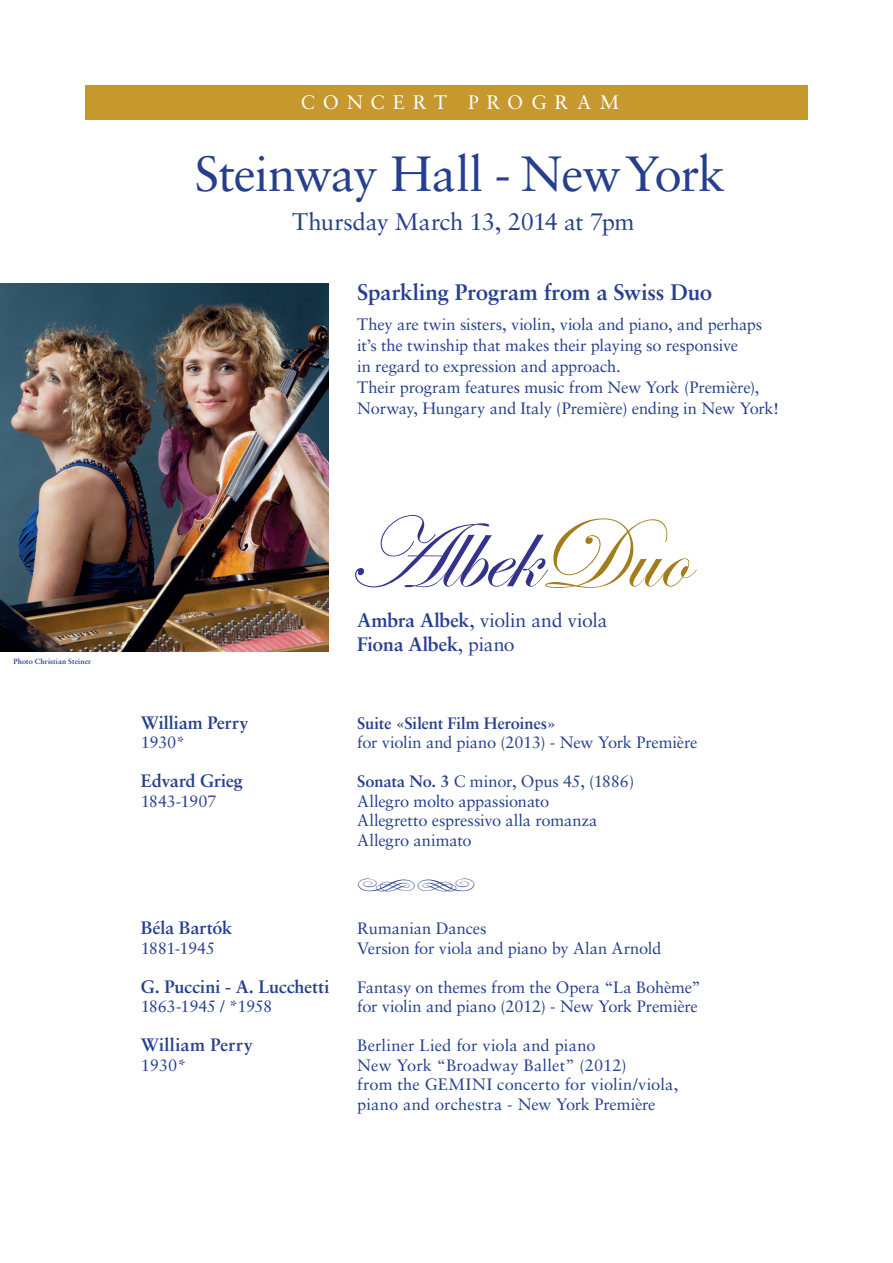
<style>
.page{position:relative;width:893px;height:1263px;background:#fff}
.page>*{position:absolute;margin:0;border:0;box-sizing:border-box;transform-origin:0 0}
.t1{font:49.5px "Sabon LT Std";letter-spacing:-.02em;color:#253f8e}
.t2{font:29.25px "Nymphette";color:#253f8e;scale:1.33 1}
.t3{font:24px "Sabon LT Std";letter-spacing:-.02em;color:#253f8e}
.t4{font:700 22.5px "Sabon LT Std";letter-spacing:-.01em;color:#253f8e}
.t5{font:19.5px "Sabon LT Std";letter-spacing:-.01em;color:#253f8e}
.t6{font:700 19.5px "Sabon LT Std";letter-spacing:-.015em;color:#253f8e}
.t7{font:19.5px "Sabon LT Std";letter-spacing:.405em;color:#fff}
.t8{font:700 18px "Sabon LT Std";color:#253f8e}
.t9{font:700 18px "Sabon LT Std";letter-spacing:.025em;color:#253f8e}
.t10{font:16.5px/21px "Sabon LT Std";letter-spacing:-.005em;color:#253f8e}
.t11{font:700 16.5px "Sabon LT Std";letter-spacing:-.01em;color:#253f8e}
.t12{font:16.5px "Sabon LT Std";letter-spacing:-.025em;color:#253f8e}
.t13{font:16.5px "Sabon LT Std";letter-spacing:-.03em;color:#253f8e}
.t14{font:700 7.5px "Sabon LT Std";letter-spacing:.015em;color:#253f8e}
.s1{font-weight:700}
.s2{font-weight:400}
</style>
<div class="page">
<div style="left:85px;top:85px;width:723px;height:34px;background:#c6982e"></div>
<img style="left:0;top:284px;width:329px;height:367px">
<svg style="left:355px;top:515px;width:342px;height:73px"></svg>
<p class="t7" style="left:301px;top:90px;width:320px">CONCERT PROGRAM</p>
<p class="t1" style="left:195px;top:145px;width:532px">Steinway Hall - New York</p>
<p class="t3" style="left:292px;top:208px;width:344px">Thursday March 13, 2014 at 7pm</p>
<p class="t4" style="left:357px;top:278px;width:357px">Sparkling Program from a Swiss Duo</p>
<p class="t10" style="left:357px;top:313px;width:407px">They are twin sisters, violin, viola and piano, and perhaps it’s the twinship that makes their playing so responsive</p>
<p class="t10" style="left:357px;top:355px;width:423px">in regard to expression and approach.<br>Their program features music from New York (Première),<br>Norway, Hungary and Italy (Première) ending in New York!</p>
<p class="t14" style="left:14px;top:657px;width:79px">Photo Christian Steiner</p>
<p class="t5" style="left:357px;top:608px;width:252px"><span class="s1">Ambra Albek</span>, violin and viola</p>
<p class="t6" style="left:357px;top:632px;width:159px">Fiona Albek<span class="s2">, piano</span></p>
<p class="t8" style="left:141px;top:711px;width:109px">William Perry</p>
<p class="t11" style="left:357px;top:713px;width:200px">Suite «Silent Film Heroines»</p>
<p class="t10" style="left:141px;top:732px;width:46px">1930*</p>
<p class="t10" style="left:357px;top:732px;width:342px">for violin and piano (2013) - New York Première</p>
<p class="t8" style="left:141px;top:770px;width:104px">Edvard Grieg</p>
<p class="t10" style="left:357px;top:771px;width:278px"><span class="s1">Sonata No. 3</span> C minor, Opus 45, (1886)</p>
<p class="t10" style="left:141px;top:790px;width:77px">1843-1907</p>
<p class="t10" style="left:357px;top:790px;width:194px">Allegro molto appassionato</p>
<p class="t10" style="left:357px;top:810px;width:242px">Allegretto espressivo alla romanza</p>
<p class="t10" style="left:357px;top:829px;width:116px">Allegro animato</p>
<p class="t2" style="left:357px;top:869px;width:90px">ef</p>
<p class="t8" style="left:141px;top:917px;width:93px">Béla Bartók</p>
<p class="t10" style="left:357px;top:918px;width:131px">Rumanian Dances</p>
<p class="t13" style="left:141px;top:938px;width:76px">1881-1945</p>
<p class="t10" style="left:357px;top:937px;width:306px">Version for viola and piano by Alan Arnold</p>
<p class="t8" style="left:141px;top:975px;width:190px">G. Puccini - A. Lucchetti</p>
<p class="t10" style="left:357px;top:976px;width:345px">Fantasy on themes from the Opera “La Bohème”</p>
<p class="t12" style="left:141px;top:997px;width:133px">1863-1945 / *1958</p>
<p class="t10" style="left:357px;top:996px;width:342px">for violin and piano (2012) - New York Première</p>
<p class="t9" style="left:141px;top:1034px;width:113px">William Perry</p>
<p class="t10" style="left:357px;top:1035px;width:240px">Berliner Lied for viola and piano</p>
<p class="t10" style="left:141px;top:1054px;width:47px">1930*</p>
<p class="t10" style="left:357px;top:1054px;width:271px">New York “Broadway Ballet” (2012)</p>
<p class="t10" style="left:357px;top:1074px;width:323px">from the GEMINI concerto for violin/viola,</p>
<p class="t10" style="left:357px;top:1093px;width:300px">piano and orchestra - New York Première</p>
</div>
